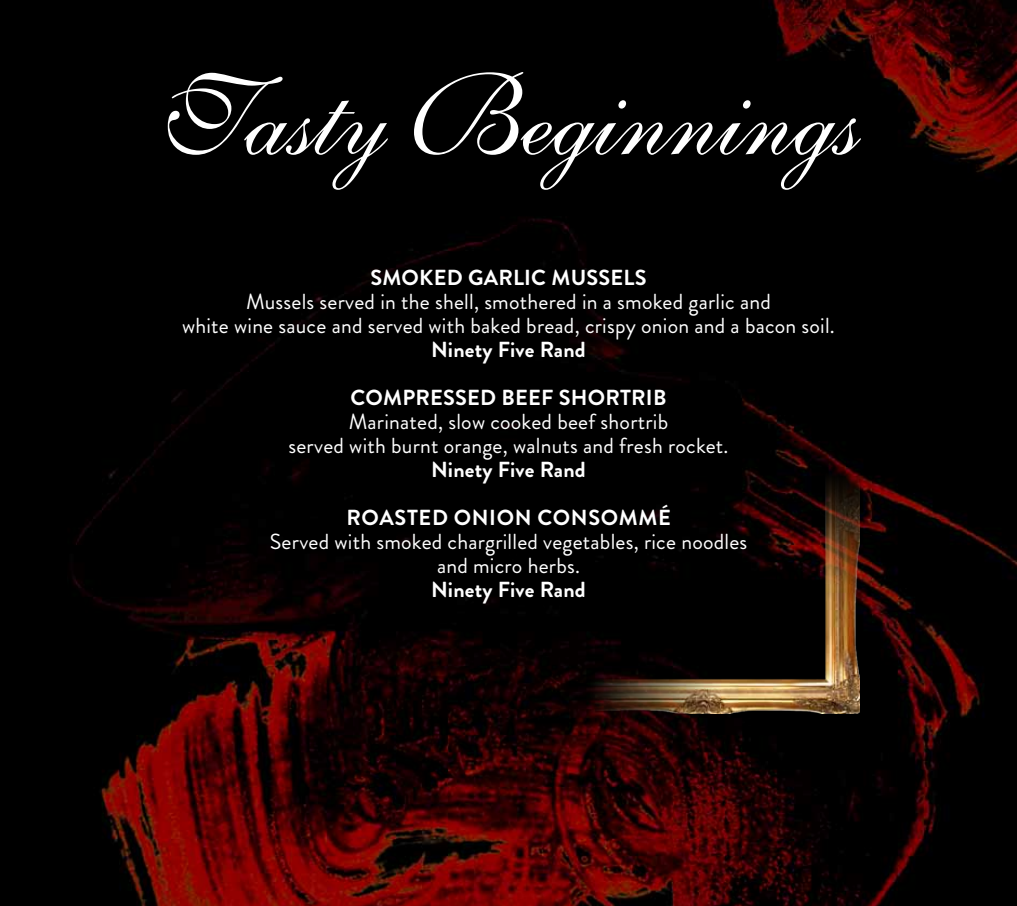
<style>
.page{position:relative;width:1017px;height:906px;background:#fff}
.page>*{position:absolute;margin:0;border:0;box-sizing:border-box;transform-origin:0 0}
.t1{font:112.5px "English 111 Presto BT";color:#fff}
.t2{font:21.75px/24px "Brandon Grotesque";letter-spacing:.01em;color:#fff;text-align:center}
.t3{font:700 21.75px "Brandon Grotesque";letter-spacing:.01em;color:#fff}
.t4{font:700 21.75px "Brandon Grotesque";letter-spacing:.03em;color:#fff}
</style>
<div class="page">
<img style="left:0;top:0;width:1016px;height:906px">
<div style="left:163px;top:66px;width:707px;height:134px;background:#000"></div>
<img style="left:583px;top:440px;width:276px;height:273px">
<h1 class="t1" style="left:157px;top:48px;width:704px">Tasty Beginnings</h1>
<p class="t3" style="left:370px;top:263px;width:30px">SMOK</p>
<p class="t3" style="left:433px;top:263px;width:214px">ED GARLIC MUSSELS</p>
<p class="t2" style="left:182px;top:290px;width:654px">Mussels served in the shell, smothered in a smoked garlic and<br>white wine sauce and served with baked bread, crispy onion and a bacon soil.</p>
<p class="t3" style="left:431px;top:335px;width:156px">Ninety Five Rand</p>
<p class="t3" style="left:350px;top:383px;width:17px">COMP</p>
<p class="t3" style="left:415px;top:383px;width:249px">RESSED BEEF SHORTRIB</p>
<p class="t2" style="left:288px;top:410px;width:441px">Marinated, slow cooked beef shortrib<br>served with burnt orange, walnuts and fresh rocket.</p>
<p class="t3" style="left:431px;top:454px;width:156px">Ninety Five Rand</p>
<p class="t4" style="left:346px;top:502px;width:274px">ROASTED ONION CONSOMM</p>
<p class="t3" style="left:658px;top:502px;width:14px">É</p>
<p class="t2" style="left:270px;top:530px;width:479px">Served with smoked chargrilled vegetables, rice noodles and micro herbs.</p>
<p class="t3" style="left:431px;top:574px;width:156px">Ninety Five Rand</p>
</div>
